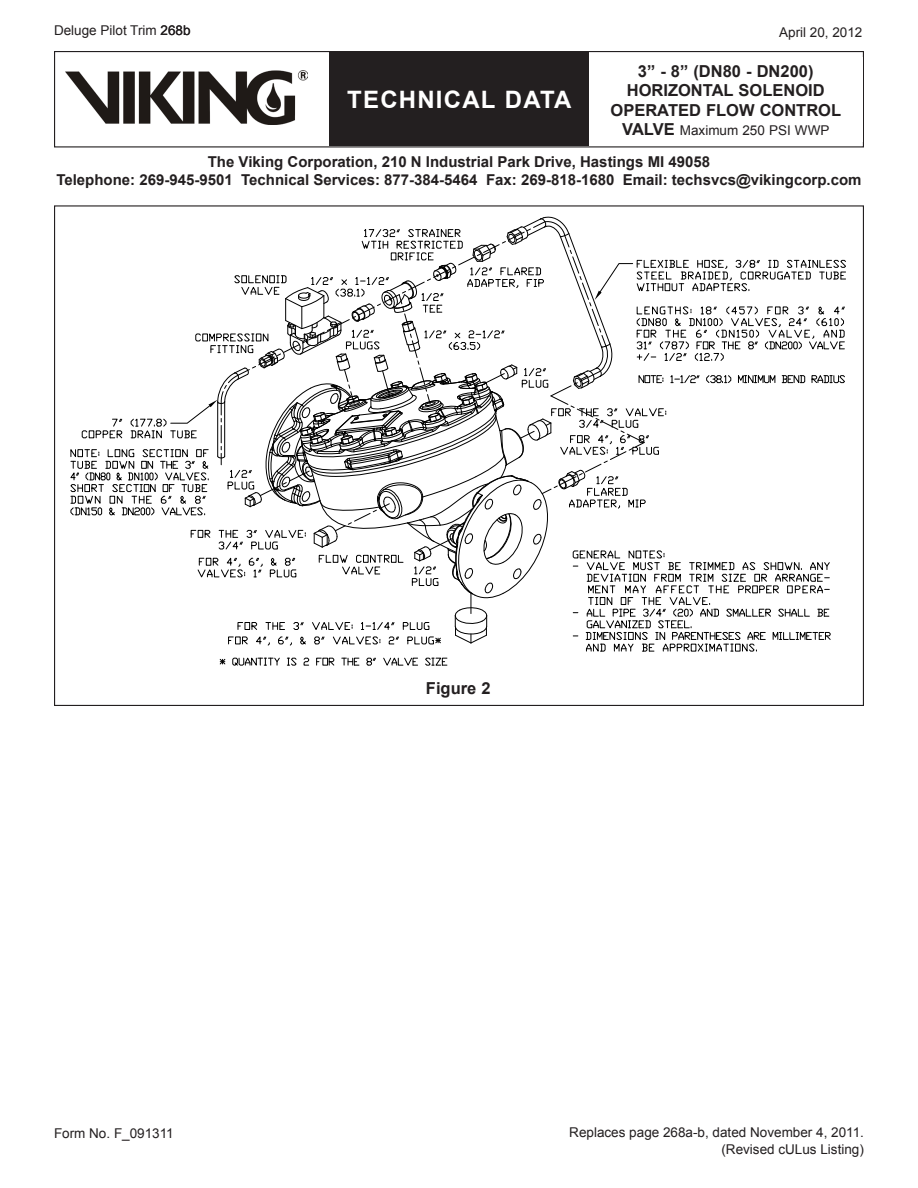
<style>
.page{position:relative;width:918px;height:1188px;background:#fff}
.page>*{position:absolute;margin:0;border:0;box-sizing:border-box;transform-origin:0 0}
.Center_title_block{font:700 24px "Arial";letter-spacing:.05em;color:#fff}
.Title_Block{font:700 16.5px "Arial";color:#231f20}
.Figure_Title{font:700 16.5px "Arial";color:#231f20}
.Viking{font:700 15px "Arial";color:#231f20}
.Page__Right{font:13.5px "Arial";color:#231f20}
.Title_Block-2{font:13.5px "Arial";color:#231f20}
.Page__Left{font:13.5px "Arial";color:#231f20}
</style>
<div class="page">
<div style="left:54px;top:51px;width:810px;height:96px;border:1px solid #231f20"></div>
<div style="left:329px;top:52px;width:260px;height:94px;background:#231f20"></div>
<img style="left:65px;top:70px;width:242px;height:54px">
<svg style="left:71px;top:216px;width:775px;height:450px"></svg>
<p class="Page__Left" style="left:54px;top:22px;width:104px">Deluge Pilot Trim</p>
<p class="Page__Right" style="left:779px;top:24px;width:85px">April 20, 2012</p>
<p class="Center_title_block" style="left:347px;top:84px;width:226px">TECHNICAL DATA</p>
<p class="Title_Block" style="left:638px;top:60px;width:177px">3” - 8” (DN80 - DN200)</p>
<p class="Title_Block" style="left:627px;top:80px;width:199px">HORIZONTal SOLENOID</p>
<p class="Title_Block" style="left:611px;top:99px;width:232px">OPERATED FLOW CONTROL</p>
<p class="Title_Block" style="left:622px;top:119px;width:12px">valve</p>
<p class="Title_Block-2" style="left:680px;top:122px;width:151px">Maximum 250 PSI WWP</p>
<p class="Viking" style="left:208px;top:152px;width:504px">The Viking Corporation, 210 N Industrial Park Drive, Hastings MI 49058</p>
<p class="Viking" style="left:56px;top:170px;width:807px">Telephone: 269-945-9501 Technical Services: 877-384-5464 Fax: 269-818-1680 Email: techsvcs@vikingcorp.com</p>
<p class="Figure_Title" style="left:426px;top:678px;width:66px">Figure 2</p>
<p class="Page__Right" style="left:54px;top:1124px;width:121px">Form No. F_091311</p>
<p class="Page__Right" style="left:569px;top:1123px;width:296px">Replaces page 268a-b, dated November 4, 2011.</p>
<p class="Page__Right" style="left:721px;top:1140px;width:144px">(Revised cULus Listing)</p>
</div>
